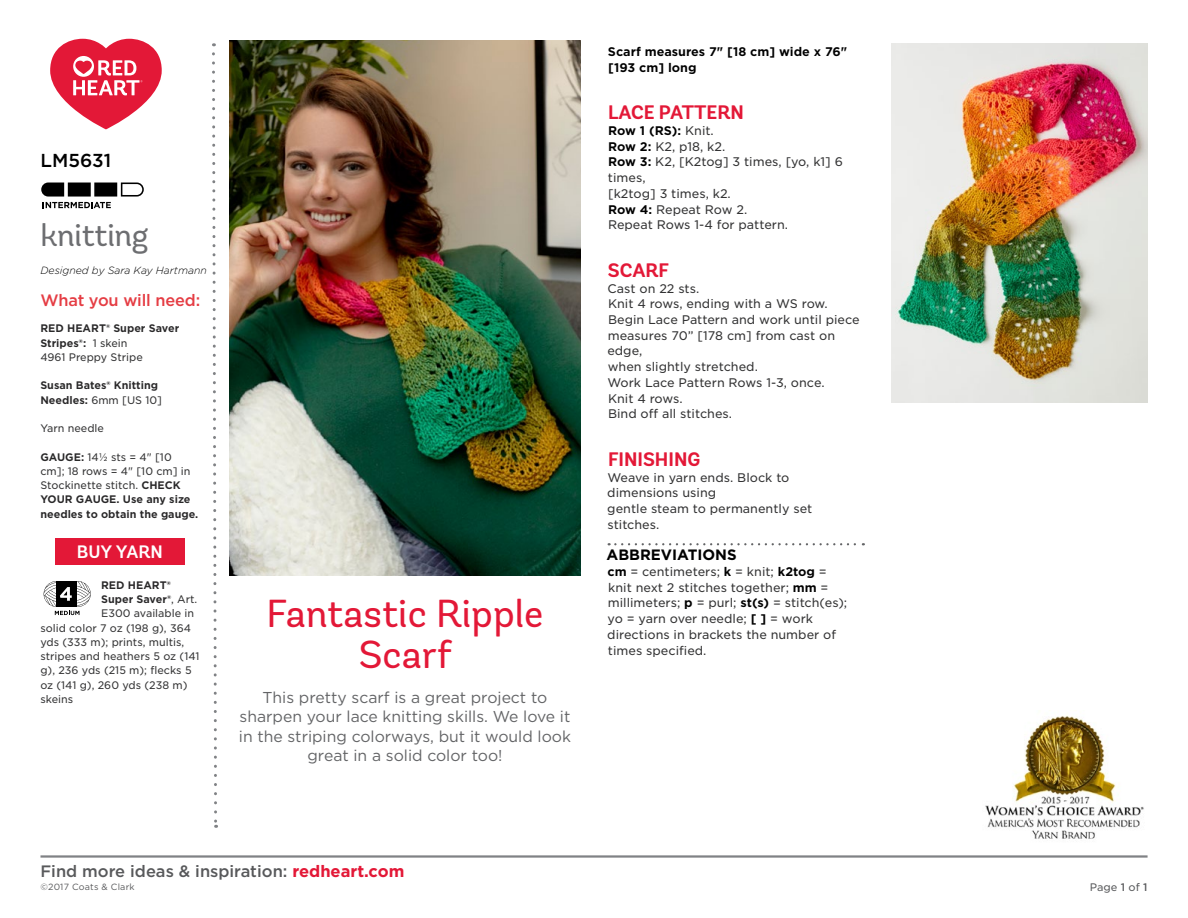
<style>
.page{position:relative;width:1188px;height:918px;background:#fff}
.page>*{position:absolute;margin:0;border:0;box-sizing:border-box;transform-origin:0 0}
.t1{font:39px/41.2px "Andes Rounded";color:#e31837;text-align:center}
.t2{font:31.5px "Andes Rounded";letter-spacing:-.01em;color:#6d6e71}
.t3{font:700 19.5px "Andes Rounded";color:#e31837}
.t4{font:500 18.75px "Gotham";color:#000}
.t5{font:600 18px "Andes Rounded";color:#fff}
.t6{font:500 16.5px "Gotham";color:#58595b}
.t7{font:500 16.5px "Gotham";letter-spacing:-.01em;color:#e53d44}
.t8{font:15.75px/19.5px "Gotham";color:#636466;text-align:center}
.t9{font:700 15px "Gotham";color:#000}
.t10{font:12px/15.8px "Gotham S Sm";color:#333334}
.t11{font:700 12px/15.8px "Gotham S Sm";color:#000}
.t12{font:700 10.5px/14.2px "Gotham S Sm";color:#292829}
.t13{font:10.5px "Gotham S Sm";color:#333334}
.t14{font:italic 300 10.5px "Gotham Rounded";color:#000}
.t15{font:10.5px "Gotham S Sm";color:#58595b}
.t16{font:9px "Gotham";letter-spacing:.02em;color:#58595b}
.s1{font-weight:400;color:#333334}
.s2{font-weight:700;color:#000}
.s3{font-weight:700;color:#e31837}
.s4{font-weight:500}
</style>
<div class="page">
<hr style="left:40px;top:855px;width:1108px;height:3px;background:#808285">
<svg style="left:120px;top:182px;width:24px;height:15px"></svg>
<div style="left:94px;top:183px;width:23px;height:14px;background:#000"></div>
<svg style="left:41px;top:182px;width:70px;height:26px"></svg>
<svg style="left:212px;top:43px;width:6px;height:785px"></svg>
<div style="left:55px;top:538px;width:130px;height:27px;background:#e31837"></div>
<svg style="left:44px;top:581px;width:47px;height:34px"></svg>
<svg style="left:609px;top:543px;width:255px;height:2px"></svg>
<img style="left:230px;top:40px;width:350px;height:536px">
<img style="left:985px;top:715px;width:159px;height:124px">
<svg style="left:50px;top:39px;width:112px;height:90px"></svg>
<img style="left:891px;top:43px;width:257px;height:360px">
<h3 class="t4" style="left:40px;top:148px;width:72px">LM5631</h3>
<h2 class="t2" style="left:40px;top:216px;width:109px">knitting</h2>
<p class="t14" style="left:40px;top:263px;width:168px">Designed by Sara Kay Hartmann</p>
<h3 class="t7" style="left:40px;top:289px;width:161px">What you will need:</h3>
<p class="t12" style="left:40px;top:321px;width:140px">RED HEART® Super Saver<br>Stripes®: <span class="s1">1 skein<br>4961 Preppy Stripe</span></p>
<p class="t12" style="left:40px;top:378px;width:123px">Susan Bates® Knitting<br>Needles: <span class="s1">6mm [US 10]</span></p>
<p class="t13" style="left:40px;top:421px;width:65px">Yarn needle</p>
<p class="t12" style="left:40px;top:450px;width:160px">GAUGE: <span class="s1">14½ sts = 4" [10 cm]; 18 rows = 4" [10 cm] in<br>Stockinette stitch.</span> CHECK<br>YOUR GAUGE. Use any size needles to obtain the gauge.</p>
<h3 class="t5" style="left:77px;top:541px;width:87px">BUY YARN</h3>
<p class="t12" style="left:101px;top:578px;width:71px">RED HEART®</p>
<p class="t12" style="left:101px;top:592px;width:98px">Super Saver®<span class="s1">, Art.</span></p>
<p class="t13" style="left:101px;top:606px;width:95px">E300 available in</p>
<p class="t13" style="left:40px;top:621px;width:152px">solid color 7 oz (198 g), 364</p>
<p class="t13" style="left:40px;top:635px;width:146px">yds (333 m); prints, multis,</p>
<p class="t13" style="left:40px;top:649px;width:161px">stripes and heathers 5 oz (141</p>
<p class="t13" style="left:40px;top:663px;width:153px">g), 236 yds (215 m); flecks 5</p>
<p class="t13" style="left:40px;top:678px;width:149px">oz (141 g), 260 yds (238 m)</p>
<p class="t13" style="left:40px;top:692px;width:34px">skeins</p>
<h1 class="t1" style="left:266px;top:593px;width:279px">Fantastic Ripple<br>Scarf</h1>
<h3 class="t8" style="left:239px;top:687px;width:334px">This pretty scarf is a great project to sharpen your lace knitting skills. We love it in the striping colorways, but it would look great in a solid color too!</h3>
<p class="t11" style="left:608px;top:44px;width:241px">Scarf measures 7" [18 cm] wide x 76" [193 cm] long</p>
<h3 class="t3" style="left:608px;top:100px;width:137px">LACE PATTERN</h3>
<p class="t10" style="left:608px;top:122px;width:237px"><span class="s2">Row 1 (RS):</span> Knit.<br><span class="s2">Row 2:</span> K2, p18, k2.<br><span class="s2">Row 3:</span> K2, [K2tog] 3 times, [yo, k1] 6 times,<br>[k2tog] 3 times, k2.<br><span class="s2">Row 4:</span> Repeat Row 2.<br>Repeat Rows 1-4 for pattern.</p>
<h3 class="t3" style="left:608px;top:258px;width:63px">SCARF</h3>
<p class="t10" style="left:607px;top:280px;width:254px">Cast on 22 sts.<br>Knit 4 rows, ending with a WS row.<br>Begin Lace Pattern and work until piece measures 70” [178 cm] from cast on edge,<br>when slightly stretched.<br>Work Lace Pattern Rows 1-3, once.<br>Knit 4 rows.<br>Bind off all stitches.</p>
<h3 class="t3" style="left:608px;top:447px;width:94px">FINISHING</h3>
<p class="t10" style="left:607px;top:469px;width:207px">Weave in yarn ends. Block to dimensions using<br>gentle steam to permanently set stitches.</p>
<p class="t9" style="left:607px;top:545px;width:132px">ABBREVIATIONS</p>
<p class="t10" style="left:607px;top:563px;width:242px"><span class="s2">cm</span> = centimeters; <span class="s2">k</span> = knit; <span class="s2">k2tog</span> = knit next 2 stitches together; <span class="s2">mm</span> = millimeters; <span class="s2">p</span> = purl; <span class="s2">st(s)</span> = stitch(es); yo = yarn over needle; <span class="s2">[ ]</span> = work directions in brackets the number of times specified.</p>
<h3 class="t6" style="left:40px;top:860px;width:365px">Find more ideas &amp; inspiration: <span class="s3">redheart.com</span></h3>
<p class="t16" style="left:40px;top:882px;width:96px">©2017 Coats &amp; Clark</p>
<p class="t15" style="left:1090px;top:880px;width:59px">Page <span class="s4">1</span> of <span class="s4">1</span></p>
</div>
